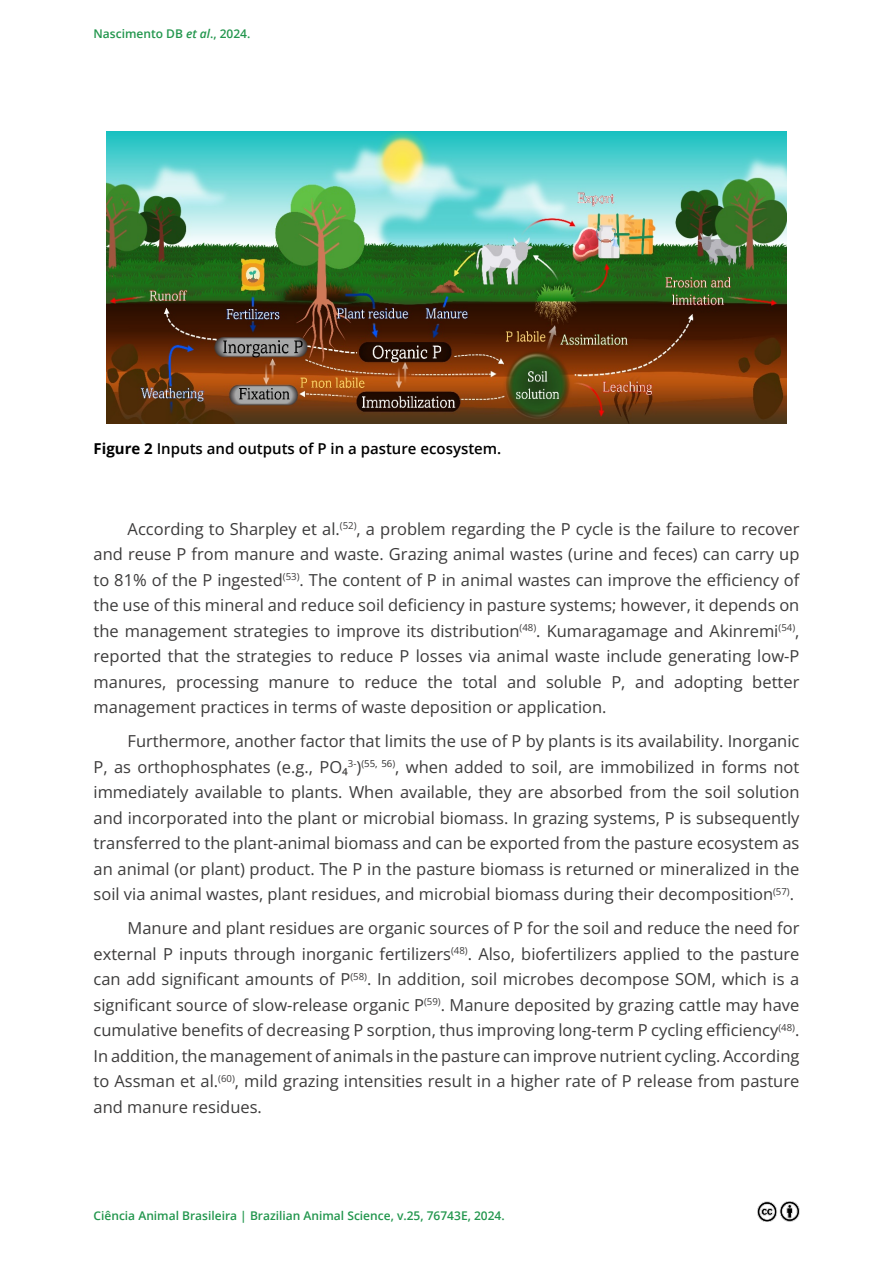
<style>
.page{position:relative;width:893px;height:1263px;background:#fff}
.page>*{position:absolute;margin:0;border:0;box-sizing:border-box;transform-origin:0 0}
.t1{font:16.5px/25.5px "Open Sans";color:#3c3b3b;text-align:justify}
.t2{font:600 15px "Open Sans";color:#000}
.t3{font:600 12px "Open Sans";color:#22964d}
.s1{font-style:italic}
.s2{font-weight:700}
</style>
<div class="page">
<img style="left:757px;top:1201px;width:43px;height:20px">
<img style="left:106px;top:132px;width:681px;height:291px">
<p class="t3" style="left:94px;top:26px;width:158px">Nascimento DB <span class="s1">et al</span>., 2024.</p>
<p class="t2" style="left:94px;top:438px;width:409px"><span class="s2">Figure 2</span> Inputs and outputs of P in a pasture ecosystem.</p>
<p class="t1" style="left:94px;top:515px;width:707px;text-indent:34px">According to Sharpley et al.<sup>(52)</sup>, a problem regarding the P cycle is the failure to recover and reuse P from manure and waste. Grazing animal wastes (urine and feces) can carry up to 81% of the P ingested<sup>(53)</sup>. The content of P in animal wastes can improve the efficiency of the use of this mineral and reduce soil deficiency in pasture systems; however, it depends on the management strategies to improve its distribution<sup>(48)</sup>. Kumaragamage and Akinremi<sup>(54)</sup>, reported that the strategies to reduce P losses via animal waste include generating low-P manures, processing manure to reduce the total and soluble P, and adopting better management practices in terms of waste deposition or application.</p>
<p class="t1" style="left:94px;top:728px;width:707px;text-indent:34px">Furthermore, another factor that limits the use of P by plants is its availability. Inorganic P, as orthophosphates (e.g., PO₄<sup>3-</sup>)<sup>(</sup><sup>55,</sup> <sup>56</sup><sup>)</sup>, when added to soil, are immobilized in forms not immediately available to plants. When available, they are absorbed from the soil solution and incorporated into the plant or microbial biomass. In grazing systems, P is subsequently transferred to the plant-animal biomass and can be exported from the pasture ecosystem as an animal (or plant) product. The P in the pasture biomass is returned or mineralized in the soil via animal wastes, plant residues, and microbial biomass during their decomposition<sup>(57)</sup>.</p>
<p class="t1" style="left:94px;top:915px;width:707px;text-indent:34px">Manure and plant residues are organic sources of P for the soil and reduce the need for external P inputs through inorganic fertilizers<sup>(48)</sup>. Also, biofertilizers applied to the pasture can add significant amounts of P<sup>(58)</sup>. In addition, soil microbes decompose SOM, which is a significant source of slow-release organic P<sup>(59)</sup>. Manure deposited by grazing cattle may have cumulative benefits of decreasing P sorption, thus improving long-term P cycling efficiency<sup>(48)</sup>.<br>In addition, the management of animals in the pasture can improve nutrient cycling. According to Assman et al.<sup>(60)</sup>, mild grazing intensities result in a higher rate of P release from pasture and manure residues.</p>
<p class="t3" style="left:94px;top:1207px;width:413px">Ciência Animal Brasileira | Brazilian Animal Science, v.25, 76743E, 2024.</p>
</div>
